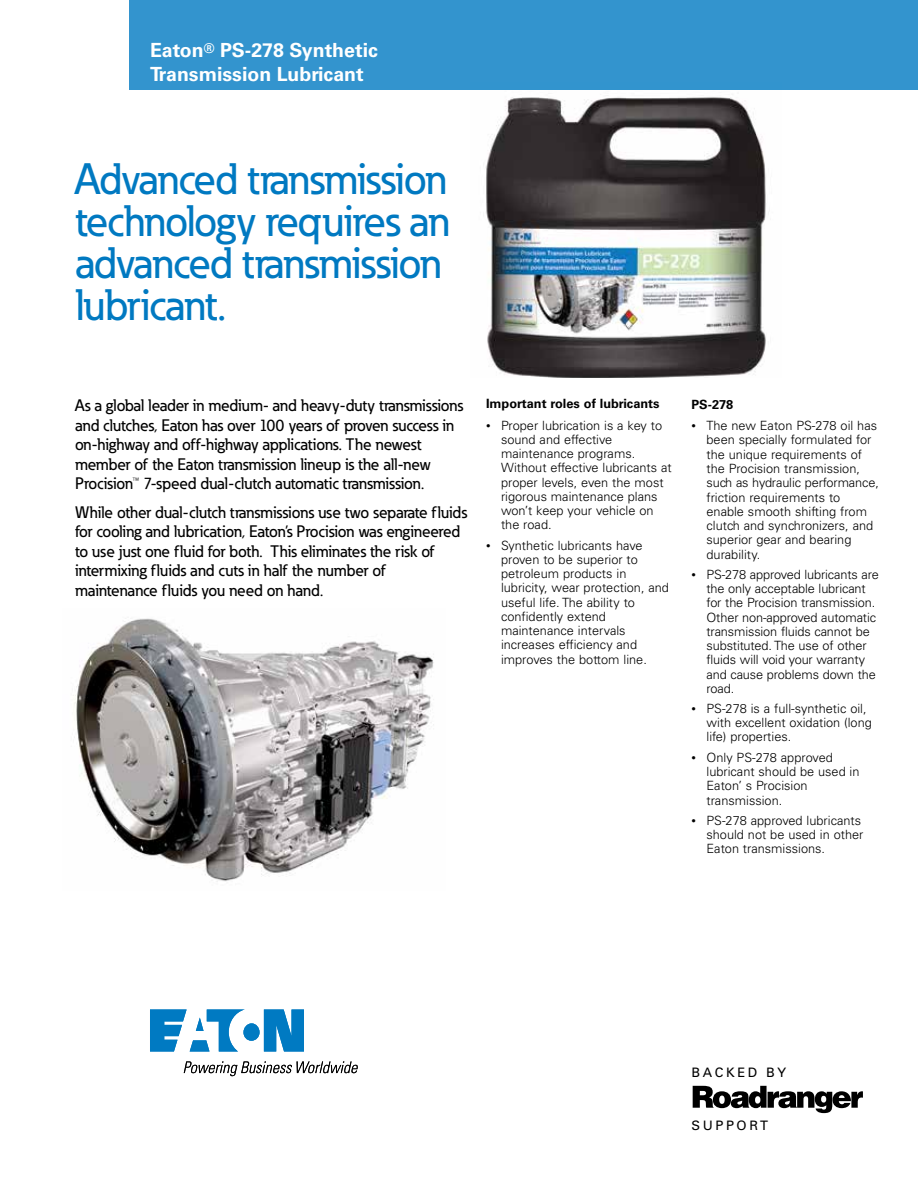
<style>
.page{position:relative;width:918px;height:1188px;background:#fff}
.page>*{position:absolute;margin:0;border:0;box-sizing:border-box;transform-origin:0 0}
.t1{font:500 43.5px/42px "Eaton";letter-spacing:-.025em;color:#0079c1}
.t2{font:700 19.5px/24px "Univers";color:#fff}
.t3{font:500 16.5px/19.5px "Eaton";letter-spacing:-.01em;color:#000}
.t4{font:13.05px "Univers";letter-spacing:.2em;color:#000}
.t5{font:300 12.75px/14.2px "Univers";color:#000}
.t6{font:700 12.75px "Univers";color:#000}
.s1{font-size:9px}
</style>
<div class="page">
<img style="left:73px;top:618px;width:361px;height:264px">
<img style="left:485px;top:97px;width:281px;height:281px">
<div style="left:129px;top:0;width:789px;height:90px;background:#3394ce"></div>
<svg style="left:150px;top:1010px;width:154px;height:42px"></svg>
<svg style="left:184px;top:1061px;width:174px;height:15px"></svg>
<svg style="left:693px;top:1086px;width:170px;height:27px"></svg>
<h2 class="t2" style="left:150px;top:38px;width:229px">Eaton<sup>®</sup> PS-278 Synthetic<br>Transmission Lubricant</h2>
<h1 class="t1" style="left:75px;top:157px;width:376px">Advanced transmission technology requires an advanced transmission lubricant.</h1>
<p class="t3" style="left:75px;top:395px;width:390px">As a global leader in medium- and heavy-duty transmissions and clutches, Eaton has over 100 years of proven success in on-highway and off-highway applications. The newest member of the Eaton transmission lineup is the all-new Procision™ 7-speed dual-clutch automatic transmission.</p>
<p class="t3" style="left:75px;top:502px;width:394px">While other dual-clutch transmissions use two separate fluids for cooling and lubrication, Eaton’s Procision was engineered to use just one fluid for both. This eliminates the risk of intermixing fluids and cuts in half the number of maintenance fluids you need on hand.</p>
<p class="t6" style="left:486px;top:396px;width:175px">Important roles of lubricants</p>
<p class="t5" style="left:501px;top:418px;width:172px;text-indent:-15px"><span class="s1">•</span> Proper lubrication is a key to sound and effective maintenance programs.<br>Without effective lubricants at proper levels, even the most rigorous maintenance plans won’t keep your vehicle on the road.</p>
<p class="t5" style="left:501px;top:538px;width:170px;text-indent:-15px"><span class="s1">•</span> Synthetic lubricants have proven to be superior to petroleum products in lubricity, wear protection, and useful life. The ability to confidently extend maintenance intervals increases efficiency and improves the bottom line.</p>
<p class="t6" style="left:692px;top:397px;width:43px">PS-278</p>
<p class="t5" style="left:707px;top:419px;width:174px;text-indent:-15px"><span class="s1">•</span> The new Eaton PS-278 oil has been specially formulated for the unique requirements of the Procision transmission, such as hydraulic performance, friction requirements to enable smooth shifting from clutch and synchronizers, and superior gear and bearing durability.</p>
<p class="t5" style="left:707px;top:567px;width:174px;text-indent:-15px"><span class="s1">•</span> PS-278 approved lubricants are the only acceptable lubricant for the Procision transmission.<br>Other non-approved automatic transmission fluids cannot be substituted. The use of other fluids will void your warranty and cause problems down the road.</p>
<p class="t5" style="left:707px;top:701px;width:167px;text-indent:-15px"><span class="s1">•</span> PS-278 is a full-synthetic oil, with excellent oxidation (long life) properties.</p>
<p class="t5" style="left:707px;top:750px;width:155px;text-indent:-15px"><span class="s1">•</span> Only PS-278 approved lubricant should be used in<br>Eaton’ s Procision transmission.</p>
<p class="t5" style="left:707px;top:813px;width:158px;text-indent:-15px"><span class="s1">•</span> PS-278 approved lubricants should not be used in other<br>Eaton transmissions.</p>
<p class="t4" style="left:691px;top:1065px;width:96px">BACKED BY</p>
<p class="t4" style="left:692px;top:1117px;width:78px">SUPPORT</p>
</div>
